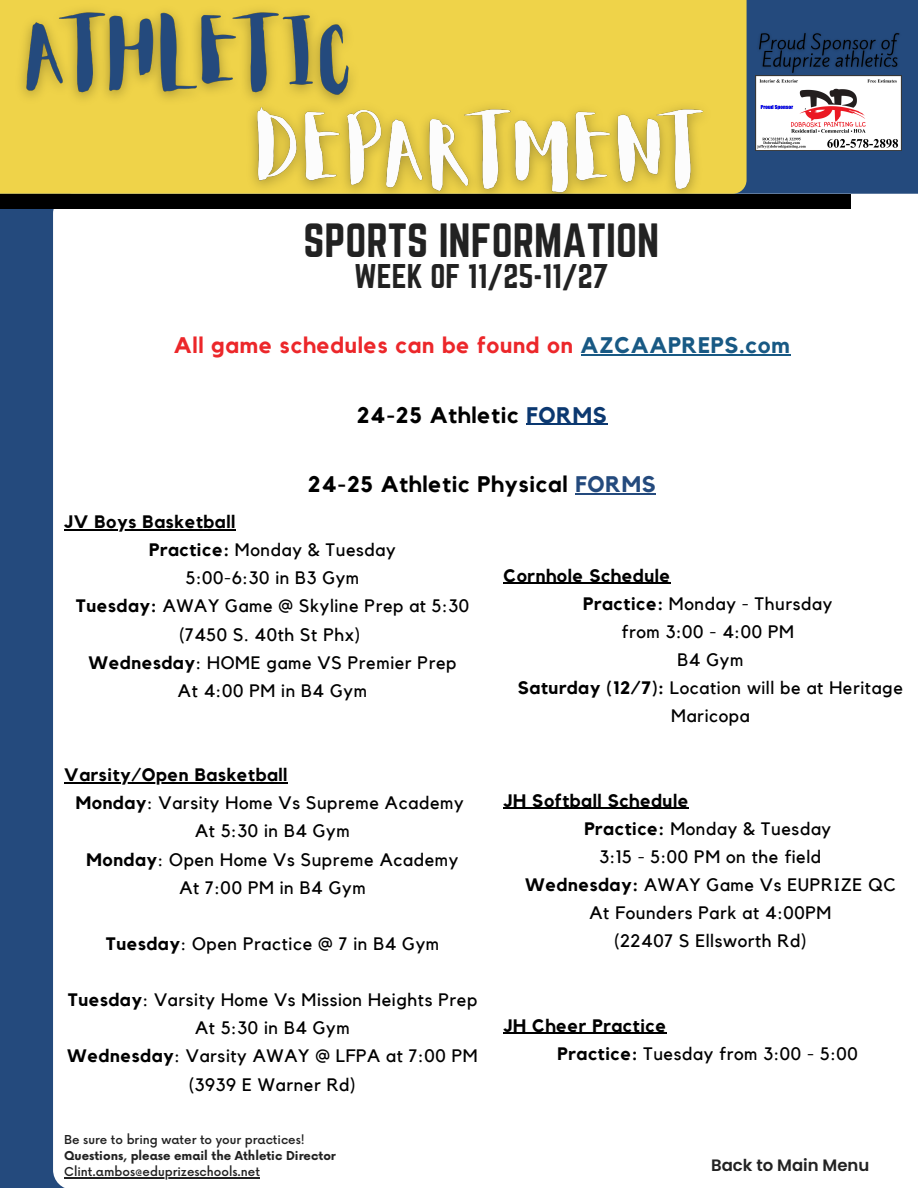
<style>
.page{position:relative;width:918px;height:1188px;background:#244a7d}
.page>*{position:absolute;margin:0;border:0;box-sizing:border-box;transform-origin:0 0}
.t1{font:42px "Norwester";color:#222}
.t2{font:30px "Norwester";color:#222}
.t3{font:700 22.5px "Kollektif";letter-spacing:.035em;color:#000}
.t4{font:700 22.5px "Kollektif";letter-spacing:.035em;color:#ec272a}
.t5{font:18px/28.2px "Kollektif";letter-spacing:.035em;color:#000;text-align:center}
.t6{font:700 18px "Kollektif";letter-spacing:.035em;color:#000}
.t7{font:600 16.5px "Poppins";color:#222}
.t8{font:500 12px "Now";color:#222}
.t9{font:700 12px "Now";color:#222}
.s1{color:#185984}
.s2{color:#0b3870}
.s3{color:#244a7d}
.s4{font-weight:700}
</style>
<div class="page">
<div style="left:53px;top:194px;width:865px;height:994px;background:#fff"></div>
<div style="left:0;top:0;width:747px;height:194px;background:#efd349"></div>
<div style="left:0;top:194px;width:851px;height:14px;background:#000"></div>
<img style="left:8px;top:0;width:361px;height:117px">
<img style="left:238px;top:91px;width:485px;height:124px">
<img style="left:755px;top:80px;width:146px;height:71px">
<img style="left:755px;top:33px;width:147px;height:47px">
<hr style="left:581px;top:354px;width:210px;height:1px;background:#185984">
<svg style="left:527px;top:424px;width:12px;height:1px"></svg>
<hr style="left:539px;top:424px;width:68px;height:1px;background:#0b3870">
<hr style="left:575px;top:493px;width:81px;height:2px;background:#244a7d">
<hr style="left:64px;top:529px;width:172px;height:1px;background:#000">
<hr style="left:64px;top:782px;width:224px;height:1px;background:#000">
<hr style="left:64px;top:1177px;width:196px;height:1px;background:#222">
<hr style="left:504px;top:583px;width:167px;height:1px;background:#000">
<hr style="left:504px;top:808px;width:185px;height:1px;background:#000">
<hr style="left:504px;top:1033px;width:163px;height:1px;background:#000">
<h3 class="t1" style="left:303px;top:215px;width:357px">SPORTS INFORMATION</h3>
<h3 class="t2" style="left:354px;top:258px;width:256px">WEEK OF 11/25-11/27</h3>
<h3 class="t4" style="left:174px;top:335px;width:618px">All game schedules can be found on <span class="s1">AZCAAPREPS.com</span></h3>
<p class="t3" style="left:357px;top:404px;width:251px">24-25 Athletic <span class="s2">FORMS</span></p>
<h6 class="t3" style="left:308px;top:474px;width:349px">24-25 Athletic Physical <span class="s3">FORMS</span></h6>
<h6 class="t6" style="left:64px;top:514px;width:172px">JV Boys Basketball</h6>
<h6 class="t5" style="left:149px;top:537px;width:248px"><span class="s4">Practice:</span> Monday &amp; Tuesday</h6>
<h6 class="t5" style="left:186px;top:565px;width:175px">5:00-6:30 in B3 Gym</h6>
<h6 class="t5" style="left:76px;top:593px;width:395px"><span class="s4">Tuesday:</span> AWAY Game @ Skyline Prep at 5:30</h6>
<h6 class="t5" style="left:179px;top:621px;width:182px">(7450 S. 40th St Phx)</h6>
<h6 class="t5" style="left:89px;top:649px;width:369px"><span class="s4">Wednesday</span>: HOME game VS Premier Prep</h6>
<h6 class="t5" style="left:178px;top:677px;width:191px">At 4:00 PM in B4 Gym</h6>
<h6 class="t6" style="left:64px;top:767px;width:225px">Varsity/Open Basketball</h6>
<h6 class="t5" style="left:76px;top:790px;width:389px"><span class="s4">Monday</span>: Varsity Home Vs Supreme Academy</h6>
<h6 class="t5" style="left:195px;top:818px;width:156px">At 5:30 in B4 Gym</h6>
<h6 class="t5" style="left:86px;top:846px;width:374px"><span class="s4">Monday</span>: Open Home Vs Supreme Academy</h6>
<h6 class="t5" style="left:179px;top:874px;width:188px">At 7:00 PM in B4 Gym</h6>
<h6 class="t5" style="left:106px;top:930px;width:335px"><span class="s4">Tuesday</span>: Open Practice @ 7 in B4 Gym</h6>
<h6 class="t5" style="left:67px;top:987px;width:412px"><span class="s4">Tuesday</span>: Varsity Home Vs Mission Heights Prep<br>At 5:30 in B4 Gym<br><span class="s4">Wednesday</span>: Varsity AWAY @ LFPA at 7:00 PM (3939 E Warner Rd)</h6>
<h6 class="t8" style="left:64px;top:1133px;width:242px">Be sure to bring water to your practices!</h6>
<h6 class="t9" style="left:64px;top:1149px;width:273px">Questions, please email the Athletic Director</h6>
<p class="t8" style="left:64px;top:1165px;width:197px">Clint.ambos@eduprizeschools.net</p>
<p class="t6" style="left:504px;top:567px;width:168px">Cornhole Schedule</p>
<p class="t5" style="left:583px;top:590px;width:251px"><span class="s4">Practice:</span> Monday - Thursday</p>
<p class="t5" style="left:622px;top:618px;width:174px">from 3:00 - 4:00 PM</p>
<p class="t5" style="left:678px;top:646px;width:67px">B4 Gym</p>
<p class="t5" style="left:518px;top:674px;width:387px"><span class="s4">Saturday (12/7):</span> Location will be at Heritage</p>
<p class="t5" style="left:671px;top:703px;width:80px">Maricopa</p>
<p class="t6" style="left:504px;top:792px;width:186px">JH Softball Schedule</p>
<p class="t5" style="left:584px;top:815px;width:248px"><span class="s4">Practice:</span> Monday &amp; Tuesday</p>
<p class="t5" style="left:600px;top:843px;width:223px">3:15 - 5:00 PM on the field</p>
<p class="t5" style="left:525px;top:871px;width:372px"><span class="s4">Wednesday:</span> AWAY Game Vs EUPRIZE QC</p>
<p class="t5" style="left:589px;top:899px;width:243px">At Founders Park at 4:00PM</p>
<p class="t5" style="left:614px;top:928px;width:194px">(22407 S Ellsworth Rd)</p>
<p class="t6" style="left:504px;top:1017px;width:164px">JH Cheer Practice</p>
<h5 class="t5" style="left:558px;top:1040px;width:302px"><span class="s4">Practice:</span> Tuesday from 3:00 - 5:00</h5>
<h2 class="t7" style="left:711px;top:1154px;width:160px">Back to Main Menu</h2>
</div>
